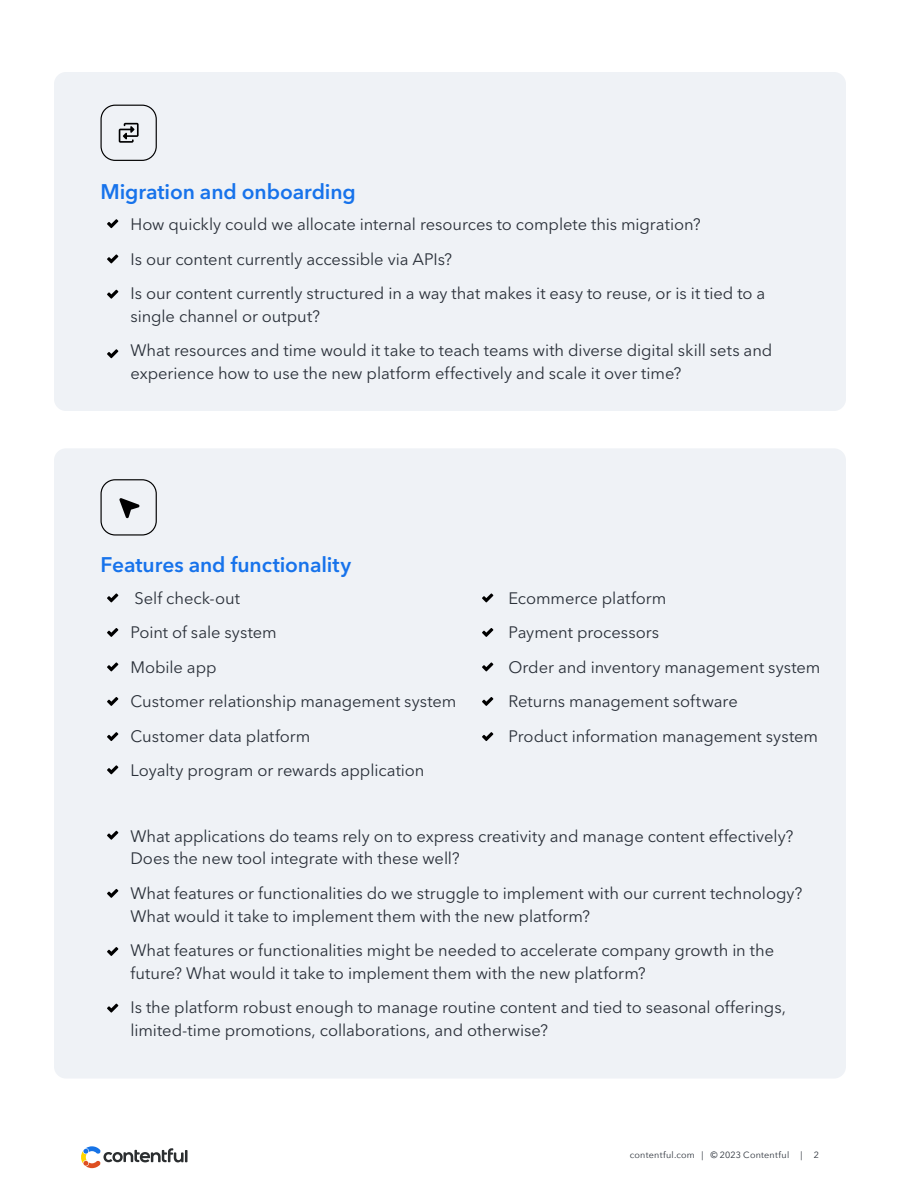
<style>
.page{position:relative;width:900px;height:1200px;background:#fff}
.page>*{position:absolute;margin:0;border:0;box-sizing:border-box;transform-origin:0 0}
.t1{font:600 21px "Avenir Next LT Pro";letter-spacing:-.005em;color:#1773eb}
.t2{font:16.5px/34.5px "Avenir Next LT Pro";letter-spacing:-.005em;color:#2a3039}
.t3{font:9px "Avenir Next";letter-spacing:.025em;color:#2a3039}
</style>
<div class="page">
<svg style="left:81px;top:1146px;width:107px;height:22px"></svg>
<div style="left:54px;top:72px;width:792px;height:339px;background:#eff2f6;border-radius:12px"></div>
<div style="left:54px;top:448px;width:792px;height:631px;background:#eff2f6;border-radius:12px"></div>
<div style="left:101px;top:479px;width:56px;height:57px;border:1px solid #000;border-radius:14px"></div>
<svg style="left:119px;top:498px;width:20px;height:20px"></svg>
<div style="left:101px;top:105px;width:56px;height:56px;border:1px solid #000;border-radius:14px"></div>
<svg style="left:119px;top:123px;width:20px;height:20px"></svg>
<svg style="left:107px;top:219px;width:11px;height:9px"></svg>
<svg style="left:107px;top:254px;width:11px;height:9px"></svg>
<svg style="left:107px;top:290px;width:11px;height:9px"></svg>
<svg style="left:107px;top:349px;width:11px;height:9px"></svg>
<svg style="left:107px;top:593px;width:11px;height:9px"></svg>
<svg style="left:107px;top:628px;width:11px;height:9px"></svg>
<svg style="left:107px;top:662px;width:11px;height:9px"></svg>
<svg style="left:107px;top:697px;width:11px;height:9px"></svg>
<svg style="left:107px;top:732px;width:11px;height:9px"></svg>
<svg style="left:107px;top:765px;width:11px;height:9px"></svg>
<svg style="left:482px;top:593px;width:11px;height:9px"></svg>
<svg style="left:482px;top:628px;width:11px;height:9px"></svg>
<svg style="left:482px;top:662px;width:11px;height:9px"></svg>
<svg style="left:482px;top:697px;width:11px;height:9px"></svg>
<svg style="left:482px;top:732px;width:11px;height:9px"></svg>
<svg style="left:107px;top:831px;width:11px;height:9px"></svg>
<svg style="left:107px;top:889px;width:11px;height:9px"></svg>
<svg style="left:107px;top:947px;width:11px;height:9px"></svg>
<svg style="left:107px;top:1004px;width:11px;height:9px"></svg>
<p class="t1" style="left:100px;top:179px;width:257px">Migration and onboarding</p>
<p class="t2" style="left:130px;top:207px;width:636px">How quickly could we allocate internal resources to complete this migration?<br>Is our content currently accessible via APIs?<br>Is our content currently structured in a way that makes it easy to reuse, or is it tied to a</p>
<p class="t2" style="left:130px;top:299px;width:643px">single channel or output?<br>What resources and time would it take to teach teams with diverse digital skill sets and</p>
<p class="t2" style="left:130px;top:356px;width:552px">experience how to use the new platform effectively and scale it over time?</p>
<p class="t1" style="left:100px;top:552px;width:252px">Features and functionality</p>
<p class="t2" style="left:130px;top:581px;width:328px">Self check-out<br>Point of sale system<br>Mobile app<br>Customer relationship management system<br>Customer data platform<br>Loyalty program or rewards application</p>
<p class="t2" style="left:508px;top:581px;width:314px">Ecommerce platform<br>Payment processors<br>Order and inventory management system<br>Returns management software<br>Product information management system</p>
<p class="t2" style="left:131px;top:825px;width:665px;line-height:22.5px">What applications do teams rely on to express creativity and manage content effectively?<br>Does the new tool integrate with these well?</p>
<p class="t2" style="left:131px;top:882px;width:673px;line-height:22.5px">What features or functionalities do we struggle to implement with our current technology?<br>What would it take to implement them with the new platform?</p>
<p class="t2" style="left:131px;top:939px;width:645px;line-height:22.5px">What features or functionalities might be needed to accelerate company growth in the future? What would it take to implement them with the new platform?</p>
<p class="t2" style="left:131px;top:996px;width:657px;line-height:22.5px">Is the platform robust enough to manage routine content and tied to seasonal offerings, limited-time promotions, collaborations, and otherwise?</p>
<p class="t3" style="left:630px;top:1147px;width:161px">contentful.com | © 2023 Contentful</p>
<p class="t3" style="left:801px;top:1147px;width:3px">|</p>
<p class="t3" style="left:814px;top:1147px;width:7px">2</p>
</div>
